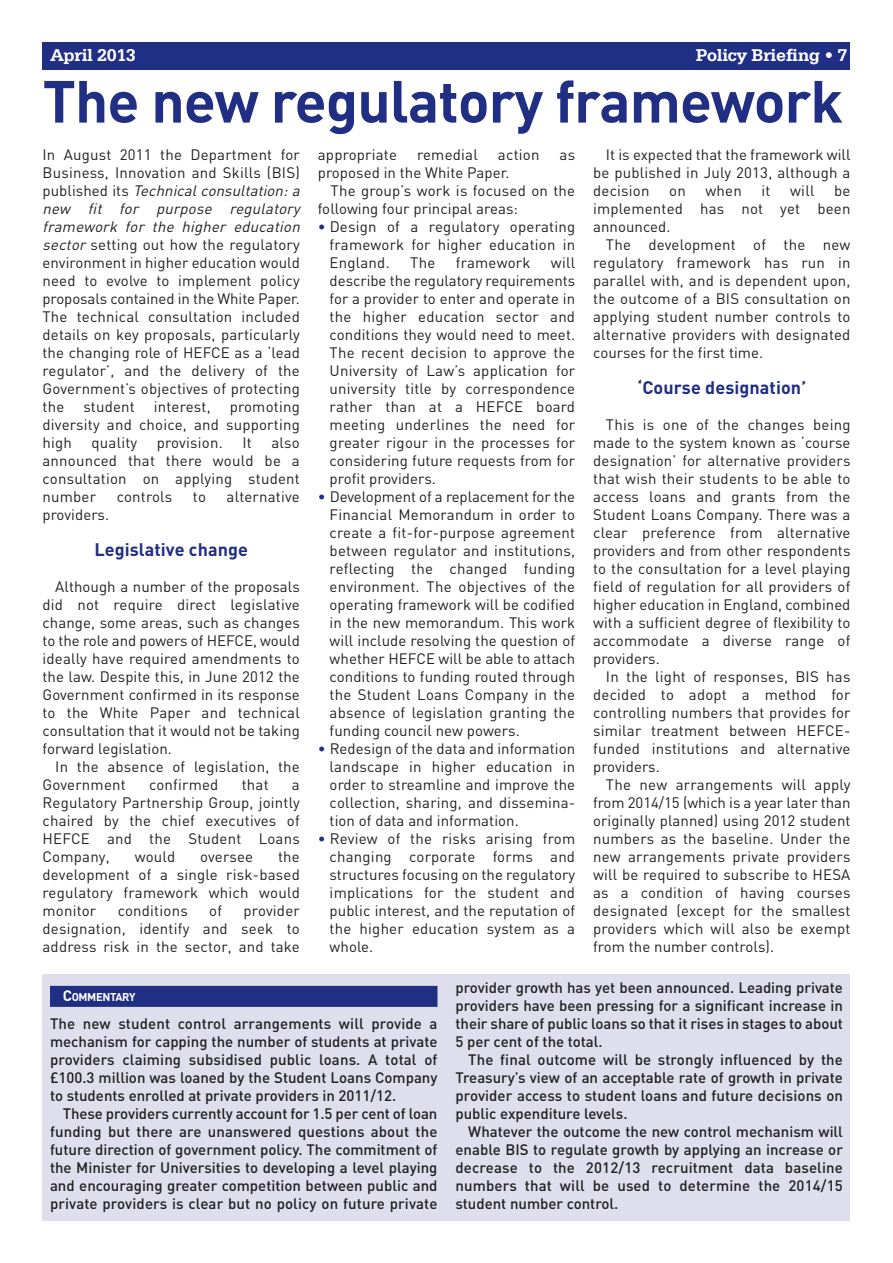
<style>
.page{position:relative;width:893px;height:1263px;background:#fff}
.page>*{position:absolute;margin:0;border:0;box-sizing:border-box;transform-origin:0 0}
.t1{font:700 58.5px "DIN";letter-spacing:-.015em;color:#202e84}
.t2{font:700 18px "DIN";letter-spacing:.005em;color:#202e84}
.t3{font:700 18px "Serifa";letter-spacing:-.025em;color:#fff}
.t4{font:15px/18px "DIN";letter-spacing:.015em;color:#231f20;text-align:justify}
.t5{font:500 15px/18px "DIN";color:#231f20;text-align:justify}
.t6{font:700 11.25px "DIN";letter-spacing:-.035em;color:#fff}
.s1{font-style:italic}
.s2{color:#202e84}
.s3{font-size:15px}
</style>
<div class="page">
<div style="left:43px;top:43px;width:807px;height:27px;background:#202e84"></div>
<div style="left:43px;top:974px;width:807px;height:246px;background:#dedeed"></div>
<div style="left:50px;top:986px;width:387px;height:21px;background:#202e84"></div>
<p class="t3" style="left:50px;top:49px;width:87px">April 2013</p>
<p class="t3" style="left:696px;top:49px;width:153px">Policy Briefing • 7</p>
<h1 class="t1" style="left:43px;top:68px;width:802px">The new regulatory framework</h1>
<p class="t4" style="left:43px;top:146px;width:262px;text-align:left">In August 2011 the Department for Business, Innovation and Skills (BIS) p u b l i s h e d i t s <span class="s1">Technical consultation: a new fit for purpose regulatory framework for the higher education sector</span> setting out how the regulatory environment in higher education would need to evolve to implement policy proposals contained in the White Paper.<br>The technical consultation included details on key proposals, particularly the changing role of HEFCE as a ‘lead regulator’, and the delivery of the Government’s objectives of protecting the</p>
<p class="t4" style="left:43px;top:398px;width:259px;text-indent:187px">promoting diversity and choice, and supporting high</p>
<p class="t4" style="left:83px;top:398px;width:53px">student</p>
<p class="t4" style="left:154px;top:398px;width:58px">interest,</p>
<p class="t4" style="left:92px;top:434px;width:47px">quality</p>
<p class="t4" style="left:157px;top:434px;width:67px">provision.</p>
<p class="t4" style="left:242px;top:434px;width:11px">It</p>
<p class="t4" style="left:43px;top:434px;width:259px;text-indent:229px">also announced that there would be a consultation on applying student number</p>
<p class="t4" style="left:117px;top:488px;width:57px">controls</p>
<p class="t4" style="left:193px;top:488px;width:15px">to</p>
<p class="t4" style="left:227px;top:488px;width:75px">alternative</p>
<p class="t4" style="left:43px;top:506px;width:68px">providers.</p>
<p class="t2" style="left:94px;top:539px;width:155px">Legislative change</p>
<p class="t4" style="left:43px;top:578px;width:259px;text-indent:13px">Although a number of the proposals did not require direct legislative change, some areas, such as changes to the role and powers of HEFCE, would ideally have required amendments to the law. Despite this, in June 2012 the Government confirmed in its response to the White Paper and technical consultation that it would not be taking forward legislation.</p>
<p class="t4" style="left:43px;top:758px;width:259px;text-indent:13px">In the absence of legislation, the<br>Government</p>
<p class="t4" style="left:149px;top:776px;width:71px">confirmed</p>
<p class="t4" style="left:242px;top:776px;width:28px">that</p>
<p class="t4" style="left:43px;top:776px;width:259px;text-indent:249px">a Regulatory Partnership Group, jointly chaired by the chief executives of HEFCE and the Student Loans Company,</p>
<p class="t4" style="left:43px;top:848px;width:259px;text-indent:236px">the development of a single risk-based regulatory framework which would monitor</p>
<p class="t4" style="left:135px;top:848px;width:42px">would</p>
<p class="t4" style="left:200px;top:848px;width:55px">oversee</p>
<p class="t4" style="left:118px;top:902px;width:72px">conditions</p>
<p class="t4" style="left:209px;top:902px;width:14px">of</p>
<p class="t4" style="left:43px;top:902px;width:259px;text-indent:201px">provider designation, identify and seek to address risk in the sector, and take</p>
<p class="t4" style="left:318px;top:146px;width:81px">appropriate</p>
<p class="t4" style="left:417px;top:146px;width:62px">remedial</p>
<p class="t4" style="left:498px;top:146px;width:43px">action</p>
<p class="t4" style="left:560px;top:146px;width:17px">as</p>
<p class="t4" style="left:318px;top:164px;width:193px">proposed in the White Paper.</p>
<p class="t4" style="left:331px;top:182px;width:246px">The group’s work is focused on the</p>
<p class="t4" style="left:318px;top:200px;width:202px">following four principal areas:</p>
<p class="t4" style="left:330px;top:218px;width:247px;text-indent:-12px"><span class="s2">•</span> Design of a regulatory operating framework for higher education in England.</p>
<p class="t4" style="left:410px;top:254px;width:27px">The</p>
<p class="t4" style="left:456px;top:254px;width:76px">framework</p>
<p class="t4" style="left:330px;top:254px;width:247px;text-indent:221px">will describe the regulatory requirements for a provider to enter and operate in the higher education sector and conditions they would need to meet.<br>The recent decision to approve the University of Law’s application for university title by correspondence rather than at a HEFCE board meeting underlines the need for greater rigour in the processes for considering future requests from for profit providers.</p>
<p class="t4" style="left:330px;top:488px;width:247px;text-indent:-12px"><span class="s2">•</span> Development of a replacement for the Financial Memorandum in order to create a fit-for-purpose agreement between regulator and institutions, reflecting the changed funding environment. The objectives of the operating framework will be codified in the new memorandum. This work will include resolving the question of whether HEFCE will be able to attach conditions to funding routed through the Student Loans Company in the absence of legislation granting the funding council new powers.</p>
<p class="t4" style="left:330px;top:740px;width:247px;text-indent:-12px"><span class="s2">•</span> Redesign of the data and information landscape in higher education in order to streamline and improve the collection, sharing, and dissemina&shy;tion of data and information.</p>
<p class="t4" style="left:330px;top:830px;width:247px;text-indent:-12px"><span class="s2">•</span> Review of the risks arising from changing corporate forms and structures focusing on the regulatory implications for the student and public interest, and the reputation of the higher education system as a whole.</p>
<p class="t4" style="left:593px;top:146px;width:259px;text-indent:13px">It is expected that the framework will be published in July 2013, although a decision</p>
<p class="t4" style="left:669px;top:182px;width:18px">on</p>
<p class="t4" style="left:705px;top:182px;width:38px">when</p>
<p class="t4" style="left:761px;top:182px;width:10px">it</p>
<p class="t4" style="left:790px;top:182px;width:26px">will</p>
<p class="t4" style="left:593px;top:182px;width:259px;text-indent:241px">be implemented has not yet been announced.</p>
<p class="t4" style="left:593px;top:236px;width:259px;text-indent:13px">The development of the new regulatory framework has run in parallel with, and is dependent upon, the outcome of a BIS consultation on applying student number controls to alternative providers with designated courses for the first time.</p>
<p class="t2" style="left:637px;top:377px;width:170px">‘Course designation’</p>
<p class="t4" style="left:593px;top:416px;width:259px;text-indent:13px">This is one of the changes being made to the system known as ‘course designation’ for alternative providers that wish their students to be able to access loans and grants from the Student Loans Company. There was a clear preference from alternative providers and from other respondents to the consultation for a level playing field of regulation for all providers of higher education in England, combined with a sufficient degree of flexibility to accommodate a diverse range of providers.</p>
<p class="t4" style="left:593px;top:668px;width:259px;text-indent:13px">In the light of responses, BIS has decided to adopt a method for controlling numbers that provides for similar treatment between HEFCE&shy;funded institutions and alternative providers.</p>
<p class="t4" style="left:593px;top:776px;width:259px;text-indent:13px">The new arrangements will apply from 2014/15 (which is a year later than originally planned) using 2012 student numbers as the baseline. Under the new arrangements private providers will be required to subscribe to HESA as a condition of having courses designated (except for the smallest providers which will also be exempt from the number controls).</p>
<p class="t6" style="left:63px;top:990px;width:74px"><span class="s3">C</span>OMMENTARY</p>
<p class="t5" style="left:50px;top:1015px;width:389px">The new student control arrangements will provide a mechanism for capping the number of students at private providers claiming subsidised public loans. A total of £100.3 million was loaned by the Student Loans Company to students enrolled at private providers in 2011/12.</p>
<p class="t5" style="left:50px;top:1105px;width:389px;text-indent:13px">These providers currently account for 1.5 per cent of loan funding but there are unanswered questions about the future direction of government policy. The commitment of the Minister for Universities to developing a level playing and encouraging greater competition between public and private providers is clear but no policy on future private</p>
<p class="t5" style="left:455px;top:979px;width:389px">provider growth has yet been announced. Leading private providers have been pressing for a significant increase in their share of public loans so that it rises in stages to about 5 per cent of the total.</p>
<p class="t5" style="left:455px;top:1051px;width:389px;text-indent:13px">The final outcome will be strongly influenced by the Treasury’s view of an acceptable rate of growth in private provider access to student loans and future decisions on public expenditure levels.</p>
<p class="t5" style="left:455px;top:1123px;width:389px;text-indent:13px">Whatever the outcome the new control mechanism will enable BIS to regulate growth by applying an increase or decrease to the 2012/13 recruitment data baseline numbers that will be used to determine the 2014/15 student number control.</p>
</div>
